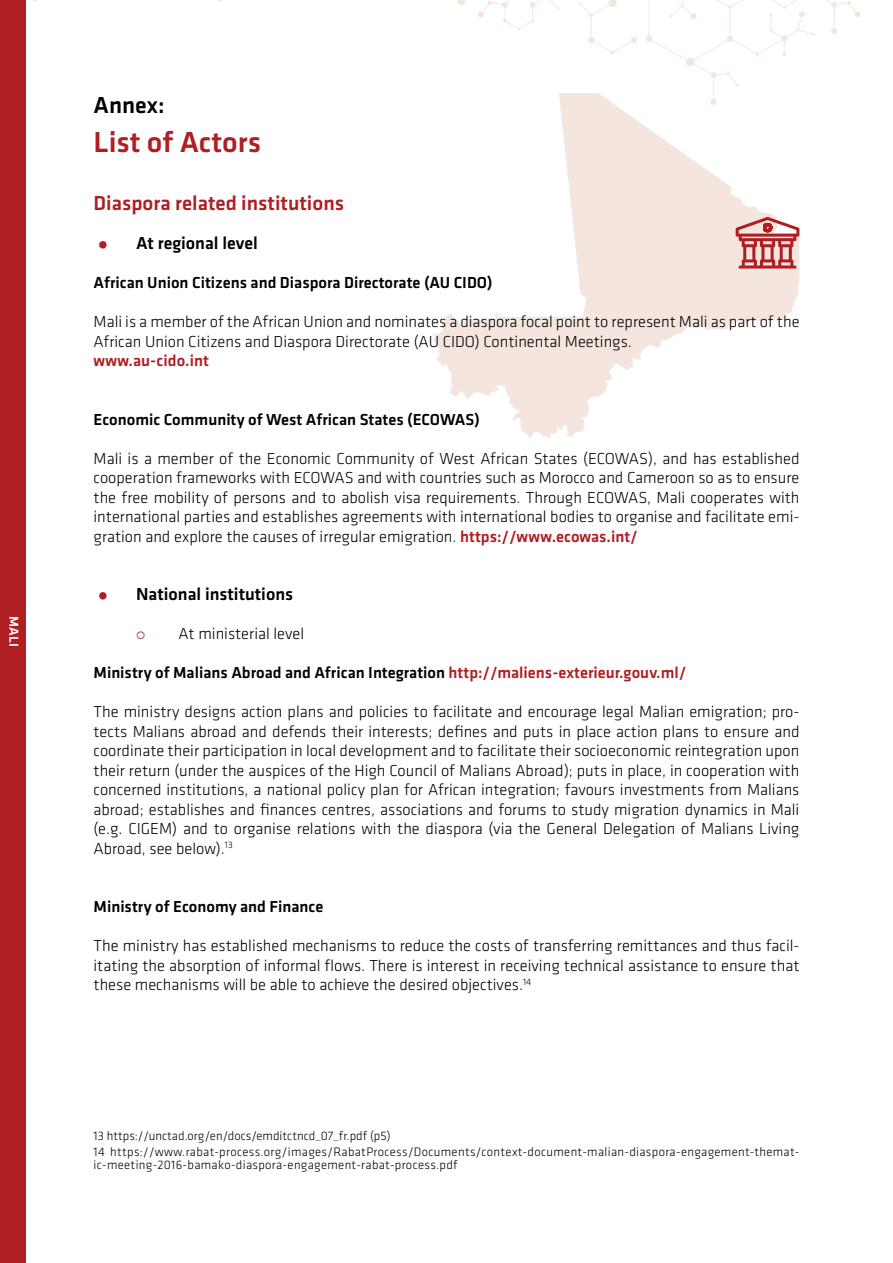
<style>
.page{position:relative;width:893px;height:1263px;background:#fff}
.page>*{position:absolute;margin:0;border:0;box-sizing:border-box;transform-origin:0 0}
.t1{font:500 30px "Klavika";color:#af1e23}
.t2{font:500 24px "Klavika";color:#000}
.t3{font:500 21px "Klavika";color:#af1e23}
.t4{font:500 18px "Klavika";color:#000}
.t5{font:300 16.5px/19.5px "Klavika";color:#000;text-align:justify}
.t6{font:500 16.5px "Klavika";color:#000}
.t7{font:500 16.5px "Klavika";color:#af1e23}
.t8{font:500 13.5px "Klavika";color:#fff}
.t9{font:300 12.75px/15.6px "Klavika";letter-spacing:.025em;color:#000}
.s1{color:#af1e23}
.s2{font-weight:500;color:#af1e23}
</style>
<div class="page">
<div style="left:0;top:0;width:26px;height:1263px;background:#af1e23"></div>
<svg style="left:578px;top:0;width:59px;height:55px"></svg>
<svg style="left:457px;top:0;width:102px;height:30px"></svg>
<svg style="left:646px;top:0;width:215px;height:93px"></svg>
<svg style="left:433px;top:93px;width:366px;height:345px"></svg>
<svg style="left:736px;top:217px;width:63px;height:52px"></svg>
<p class="t8" style="left:23px;top:616px;width:32px;rotate:90deg">MALI</p>
<h2 class="t2" style="left:94px;top:88px;width:73px">Annex:</h2>
<h1 class="t1" style="left:94px;top:121px;width:169px">List of Actors</h1>
<p class="t3" style="left:94px;top:189px;width:252px">Diaspora related institutions</p>
<p class="t4" style="left:94px;top:231px;width:166px"><span class="s1">•</span> At regional level</p>
<p class="t6" style="left:94px;top:271px;width:400px">African Union Citizens and Diaspora Directorate (AU CIDO)</p>
<p class="t5" style="left:94px;top:312px;width:707px">Mali is a member of the African Union and nominates a diaspora focal point to represent Mali as part of the<br>African Union Citizens and Diaspora Directorate (AU CIDO) Continental Meetings.</p>
<p class="t7" style="left:94px;top:349px;width:117px">www.au-cido.int</p>
<p class="t6" style="left:94px;top:408px;width:388px">Economic Community of West African States (ECOWAS)</p>
<p class="t5" style="left:94px;top:448px;width:707px">Mali is a member of the Economic Community of West African States (ECOWAS), and has established cooperation frameworks with ECOWAS and with countries such as Morocco and Cameroon so as to ensure the free mobility of persons and to abolish visa requirements. Through ECOWAS, Mali cooperates with international parties and establishes agreements with international bodies to organise and facilitate emi&shy;gration and explore the causes of irregular emigration. <span class="s2">https://www.ecowas.int/</span></p>
<p class="t4" style="left:94px;top:582px;width:201px"><span class="s1">•</span> National institutions</p>
<p class="t5" style="left:179px;top:624px;width:127px">At ministerial level</p>
<p class="t6" style="left:94px;top:661px;width:594px">Ministry of Malians Abroad and African Integration <span class="s1">http://maliens-exterieur.gouv.ml/</span></p>
<p class="t5" style="left:94px;top:702px;width:707px">The ministry designs action plans and policies to facilitate and encourage legal Malian emigration; pro&shy;tects Malians abroad and defends their interests; defines and puts in place action plans to ensure and coordinate their participation in local development and to facilitate their socioeconomic reintegration upon their return (under the auspices of the High Council of Malians Abroad); puts in place, in cooperation with concerned institutions, a national policy plan for African integration; favours investments from Malians abroad; establishes and finances centres, associations and forums to study migration dynamics in Mali (e.g. CIGEM) and to organise relations with the diaspora (via the General Delegation of Malians Living Abroad, see below).<sup>13</sup></p>
<p class="t6" style="left:94px;top:895px;width:231px">Ministry of Economy and Finance</p>
<p class="t5" style="left:94px;top:936px;width:707px">The ministry has established mechanisms to reduce the costs of transferring remittances and thus facil&shy;itating the absorption of informal flows. There is interest in receiving technical assistance to ensure that these mechanisms will be able to achieve the desired objectives.<sup>14</sup></p>
<p class="t9" style="left:94px;top:1128px;width:707px">13 https://unctad.org/en/docs/emditctncd_07_fr.pdf (p5)<br>14 https://www.rabat-process.org/images/RabatProcess/Documents/context-document-malian-diaspora-engagement-themat-</p>
<p class="t9" style="left:94px;top:1157px;width:366px">ic-meeting-2016-bamako-diaspora-engagement-rabat-process.pdf</p>
</div>
